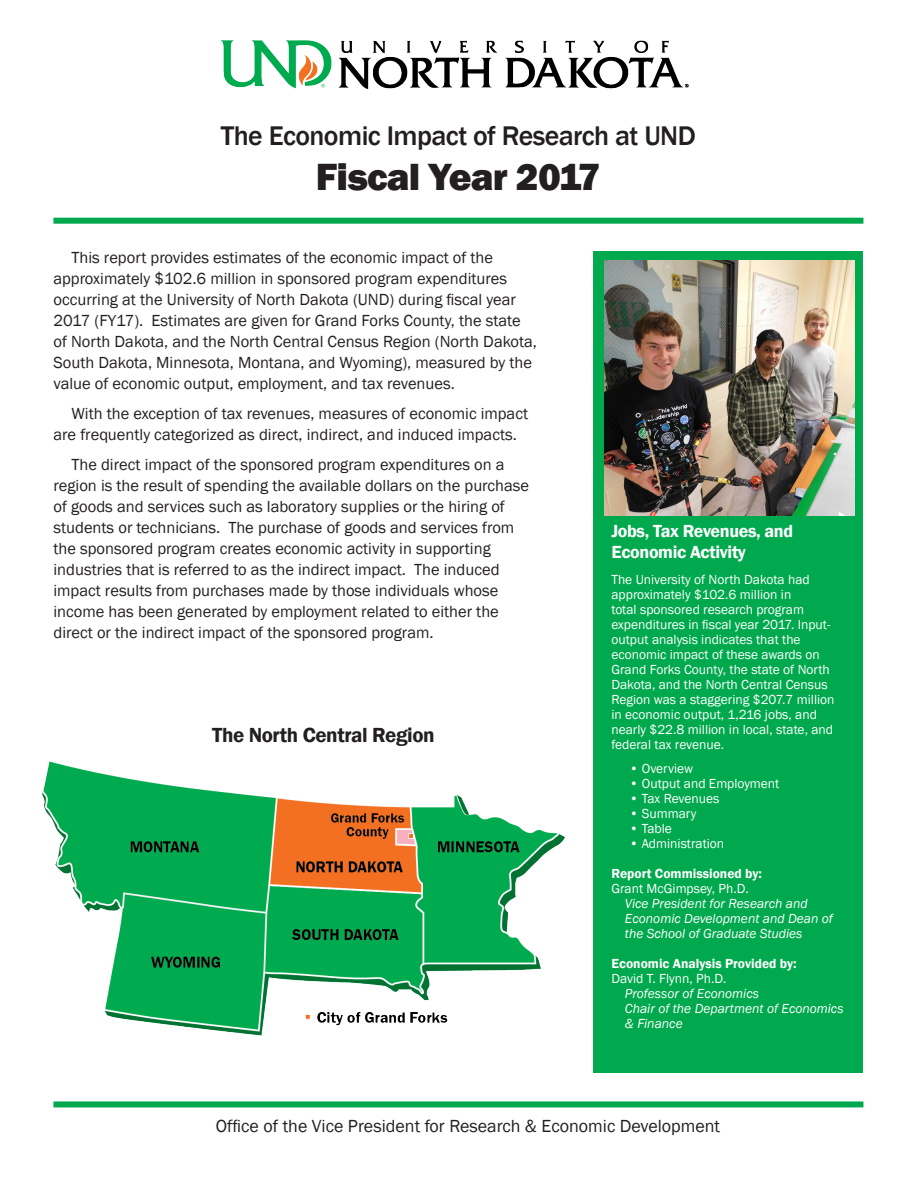
<style>
.page{position:relative;width:918px;height:1188px;background:#fff}
.page>*{position:absolute;margin:0;border:0;box-sizing:border-box;transform-origin:0 0}
.t1{font:800 39px "Franklin Gothic";letter-spacing:-.02em;color:#231f20}
.t2{font:500 27.75px "Franklin Gothic";letter-spacing:-.02em;color:#231f20}
.t3{font:600 21px "Franklin Gothic";letter-spacing:-.02em;color:#231f20}
.t4{font:18px "Franklin Gothic";color:#231f20}
.t5{font:600 18px/21px "Franklin Gothic";letter-spacing:-.02em;color:#fff}
.t6{font:16.5px/21px "Franklin Gothic";color:#231f20}
.t7{font:13.5px/15px "Franklin Gothic";color:#fff}
.t8{font:italic 13.5px/15px "Franklin Gothic";color:#fff}
.t9{font:600 13.5px "Franklin Gothic";color:#fff}
</style>
<div class="page">
<img style="left:220px;top:40px;width:469px;height:49px">
<div style="left:53px;top:218px;width:810px;height:6px;background:#00a94d"></div>
<div style="left:53px;top:1101px;width:810px;height:6px;background:#00a94d"></div>
<div style="left:593px;top:252px;width:270px;height:821px;background:#00a94d"></div>
<img style="left:42px;top:761px;width:523px;height:275px">
<img style="left:604px;top:260px;width:250px;height:256px">
<p class="t2" style="left:221px;top:119px;width:476px">The Economic Impact of Research at UND</p>
<p class="t1" style="left:316px;top:152px;width:286px">Fiscal Year 2017</p>
<p class="t6" style="left:53px;top:248px;width:485px;text-indent:18px">This report provides estimates of the economic impact of the approximately $102.6 million in sponsored program expenditures occurring at the University of North Dakota (UND) during fiscal year 2017 (FY17). Estimates are given for Grand Forks County, the state of North Dakota, and the North Central Census Region (North Dakota, South Dakota, Minnesota, Montana, and Wyoming), measured by the value of economic output, employment, and tax revenues.</p>
<p class="t6" style="left:53px;top:404px;width:476px;text-indent:18px">With the exception of tax revenues, measures of economic impact are frequently categorized as direct, indirect, and induced impacts.</p>
<p class="t6" style="left:53px;top:455px;width:477px;text-indent:18px">The direct impact of the sponsored program expenditures on a region is the result of spending the available dollars on the purchase of goods and services such as laboratory supplies or the hiring of students or technicians. The purchase of goods and services from the sponsored program creates economic activity in supporting industries that is referred to as the indirect impact. The induced impact results from purchases made by those individuals whose income has been generated by employment related to either the direct or the indirect impact of the sponsored program.</p>
<p class="t3" style="left:212px;top:722px;width:224px">The North Central Region</p>
<p class="t5" style="left:611px;top:521px;width:183px">Jobs, Tax Revenues, and<br>Economic Activity</p>
<p class="t7" style="left:611px;top:572px;width:225px">The University of North Dakota had approximately $102.6 million in<br>total sponsored research program expenditures in fiscal year 2017. Input&shy;output analysis indicates that the economic impact of these awards on Grand Forks County, the state of North Dakota, and the North Central Census Region was a staggering $207.7 million in economic output, 1,216 jobs, and nearly $22.8 million in local, state, and federal tax revenue.</p>
<p class="t7" style="left:629px;top:761px;width:65px">• Overview</p>
<p class="t7" style="left:629px;top:776px;width:151px">• Output and Employment</p>
<p class="t7" style="left:629px;top:791px;width:91px">• Tax Revenues</p>
<p class="t7" style="left:629px;top:806px;width:68px">• Summary</p>
<p class="t7" style="left:629px;top:821px;width:44px">• Table</p>
<p class="t7" style="left:629px;top:836px;width:96px">• Administration</p>
<p class="t9" style="left:611px;top:865px;width:152px">Report Commissioned by:</p>
<p class="t7" style="left:611px;top:881px;width:139px">Grant McGimpsey, Ph.D.</p>
<p class="t8" style="left:625px;top:896px;width:210px">Vice President for Research and<br>Economic Development and Dean of the School of Graduate Studies</p>
<p class="t9" style="left:611px;top:955px;width:187px">Economic Analysis Provided by:</p>
<p class="t7" style="left:611px;top:971px;width:117px">David T. Flynn, Ph.D.</p>
<p class="t8" style="left:625px;top:986px;width:136px">Professor of Economics</p>
<p class="t8" style="left:625px;top:1001px;width:220px">Chair of the Department of Economics &amp; Finance</p>
<p class="t4" style="left:216px;top:1115px;width:506px">Office of the Vice President for Research &amp; Economic Development</p>
</div>
